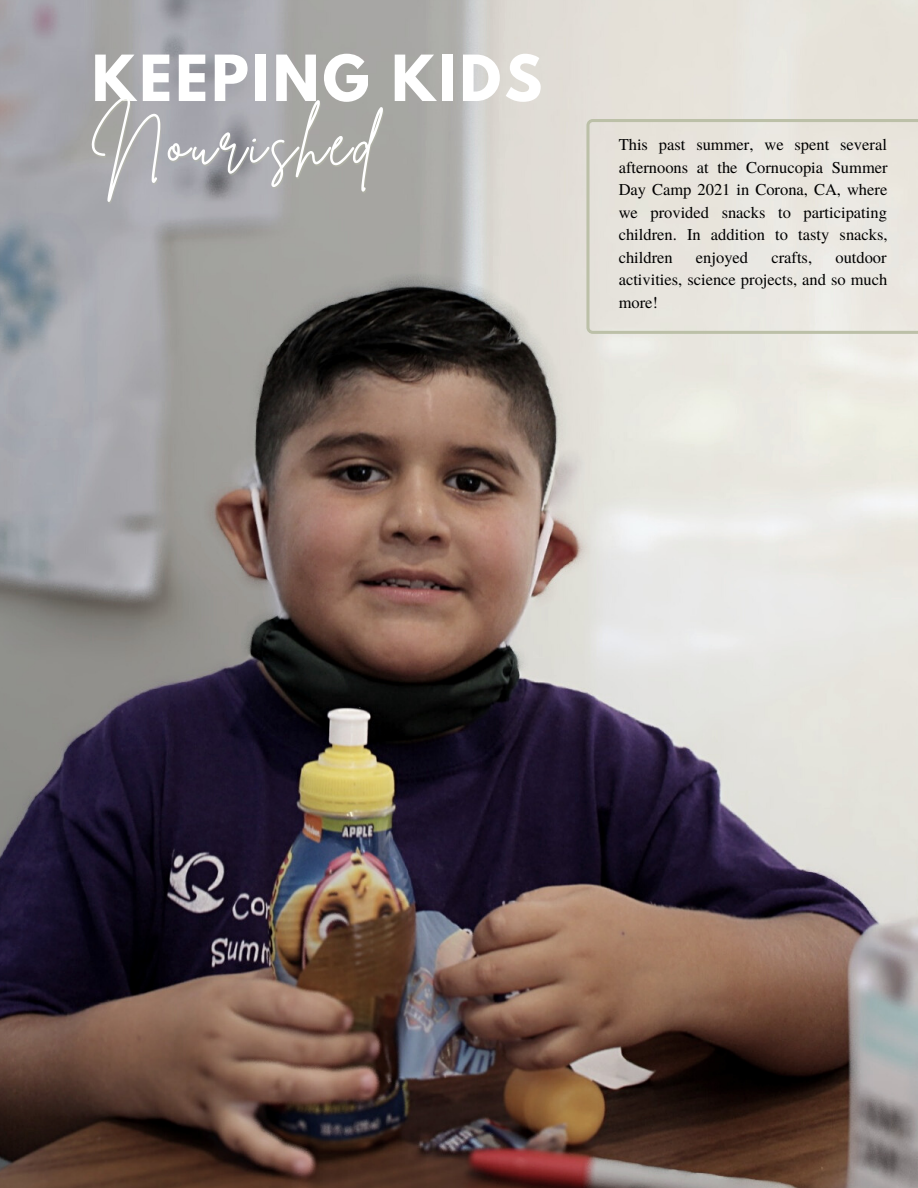
<style>
.page{position:relative;width:918px;height:1188px;background:#fff}
.page>*{position:absolute;margin:0;border:0;box-sizing:border-box;transform-origin:0 0}
.t1{font:64.95px "Brittany Signature";letter-spacing:.06em;color:#fff}
.t2{font:700 56.25px "League Spartan";letter-spacing:.06em;color:#fff}
.t3{font:16.5px/22.5px "Te X Gyre Termes";color:#000;text-align:justify}
</style>
<div class="page">
<img style="left:0;top:0;width:918px;height:1188px">
<div style="left:586px;top:119px;width:332px;height:215px;background:#e8e5de"></div>
<p class="t2" style="left:92px;top:50px;width:452px">KEEPING KIDS</p>
<p class="t1" style="left:92px;top:100px;width:284px">Nourished</p>
<p class="t3" style="left:619px;top:132px;width:270px">This past summer, we spent several afternoons at the Cornucopia Summer Day Camp 2021 in Corona, CA, where we provided snacks to participating children. In addition to tasty snacks, children</p>
<p class="t3" style="left:619px;top:245px;width:270px;text-indent:217px">outdoor activities, science projects, and so much more!</p>
<p class="t3" style="left:696px;top:245px;width:54px">enjoyed</p>
<p class="t3" style="left:771px;top:245px;width:42px">crafts,</p>
</div>
